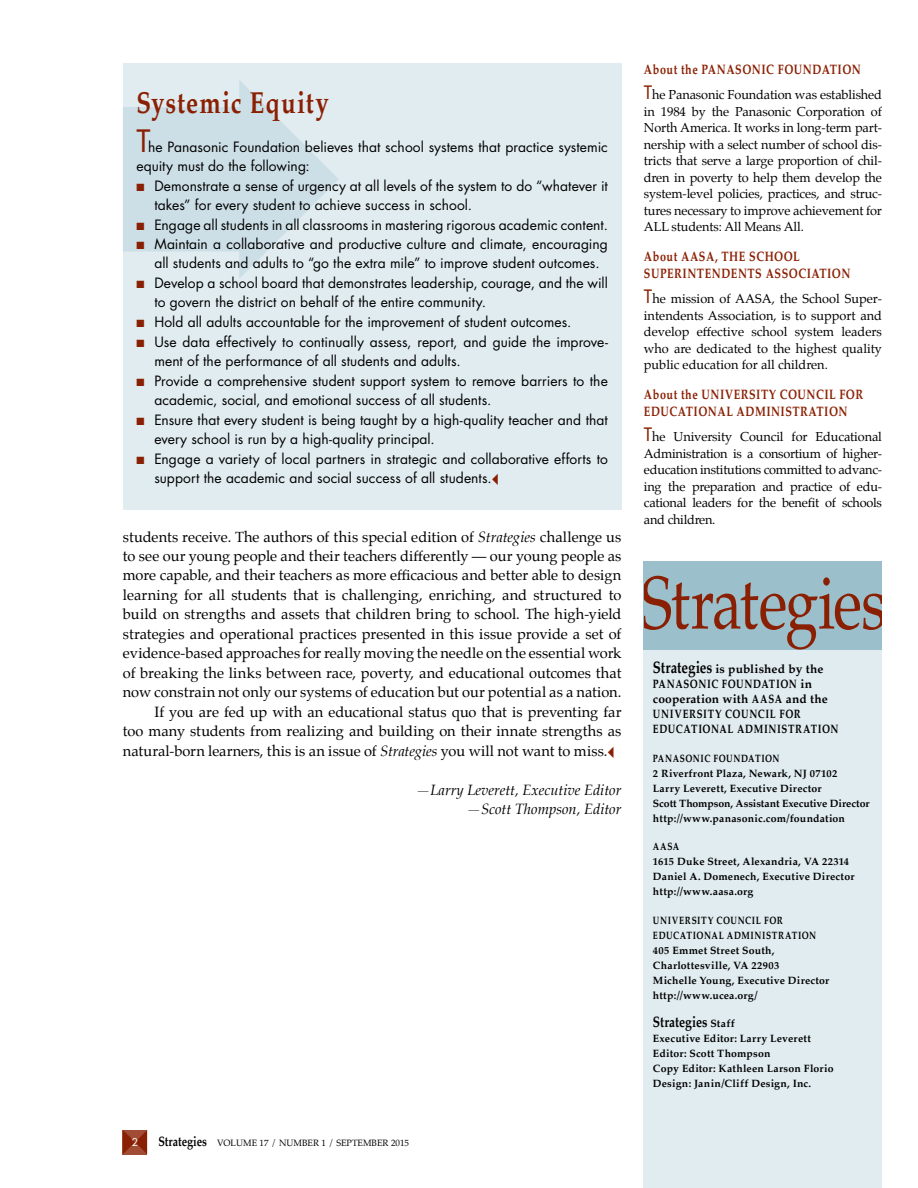
<style>
.page{position:relative;width:918px;height:1188px;background:#fff}
.page>*{position:absolute;margin:0;border:0;box-sizing:border-box;transform-origin:0 0}
.t1{font:700 30px "Palatino";color:#8a2003;scale:.8 1}
.t2{font:700 15px "Palatino";color:#000;scale:.8 1}
.t3{font:14.7px/19.5px "Palatino";letter-spacing:.005em;color:#000;text-align:right}
.t4{font:italic 14.7px/19.5px "Palatino";color:#000;text-align:right}
.t5{font:13.8px/19.5px "Futura";color:#000}
.t6{font:700 13.5px/16.5px "Palatino";letter-spacing:.05em;color:#8a2003;scale:.8 1}
.t7{font:12.75px/16.5px "Palatino";letter-spacing:-.01em;color:#000;text-align:justify}
.t8{font:700 12px/15px "Palatino";letter-spacing:.065em;color:#000}
.t9{font:700 10.5px/15px "Palatino";letter-spacing:.025em;color:#000;scale:.8 1}
.t10{font:700 10.5px/15px "Palatino";letter-spacing:.025em;color:#000}
.t11{font:10.5px "Futura";color:#fff}
.t12{font:9px "Palatino";color:#000}
.s1{font-size:30px;color:#8a2003}
.s2{color:#8a2003}
.s3{font-style:italic}
.s4{font-weight:700;font-size:13.5px}
.s5{font-family:"Futura";font-size:18px;color:#8a2003}
.s6{font-size:16.5px}
.s7{font-size:10.5px}
</style>
<div class="page">
<svg style="left:123px;top:1130px;width:24px;height:24px"></svg>
<div style="left:644px;top:608px;width:238px;height:580px;background:#e1ecf0"></div>
<div style="left:644px;top:562px;width:238px;height:88px;background:#9cbfcc"></div>
<svg style="left:644px;top:576px;width:238px;height:74px"></svg>
<div style="left:123px;top:63px;width:498px;height:446px;background:#e1ecf0"></div>
<svg style="left:123px;top:80px;width:216px;height:198px"></svg>
<h1 class="t1" style="left:136px;top:77px;width:242px">Systemic Equity</h1>
<p class="t5" style="left:136px;top:136px;width:473px"><span class="s1">T</span>he Panasonic Foundation believes that school systems that practice systemic equity must do the following:</p>
<p class="t5" style="left:154px;top:175px;width:455px;text-indent:-18px"><span class="s2">■</span> Demonstrate a sense of urgency at all levels of the system to do “whatever it takes” for every student to achieve success in school.</p>
<p class="t5" style="left:136px;top:214px;width:473px"><span class="s2">■</span> Engage all students in all classrooms in mastering rigorous academic content.</p>
<p class="t5" style="left:154px;top:234px;width:455px;text-indent:-18px"><span class="s2">■</span> Maintain a collaborative and productive culture and climate, encouraging all students and adults to “go the extra mile” to improve student outcomes.</p>
<p class="t5" style="left:154px;top:273px;width:455px;text-indent:-18px"><span class="s2">■</span> Develop a school board that demonstrates leadership, courage, and the will to govern the district on behalf of the entire community.</p>
<p class="t5" style="left:136px;top:312px;width:437px"><span class="s2">■</span> Hold all adults accountable for the improvement of student outcomes.</p>
<p class="t5" style="left:154px;top:331px;width:455px;text-indent:-18px"><span class="s2">■</span> Use data effectively to continually assess, report, and guide the improve&shy;ment of the performance of all students and adults.</p>
<p class="t5" style="left:154px;top:370px;width:455px;text-indent:-18px"><span class="s2">■</span> Provide a comprehensive student support system to remove barriers to the academic, social, and emotional success of all students.</p>
<p class="t5" style="left:154px;top:409px;width:455px;text-indent:-18px"><span class="s2">■</span> Ensure that every student is being taught by a high-quality teacher and that every school is run by a high-quality principal.</p>
<p class="t5" style="left:154px;top:448px;width:455px;text-indent:-18px"><span class="s2">■</span> Engage a variety of local partners in strategic and collaborative efforts to support the academic and social success of all students.<span class="s2">✓</span></p>
<p class="t3" style="left:123px;top:527px;width:500px">students receive. The authors of this special edition of <span class="s3">Strategies</span> challenge us to see our young people and their teachers differently — our young people as more capable, and their teachers as more efficacious and better able to design learning for all students that is challenging, enriching, and structured to build on strengths and assets that children bring to school. The high-yield strategies and operational practices presented in this issue provide a set of evidence-based approaches for really moving the needle on the essential work of breaking the links between race, poverty, and educational outcomes that now constrain not only our systems of education but our potential as a nation.<br>If you are fed up with an educational status quo that is preventing far<br>too many students from realizing and building on their innate strengths as natural-born learners, this is an issue of <span class="s3">Strategies</span> you will not want to miss.<span class="s2">✓</span></p>
<p class="t4" style="left:416px;top:780px;width:207px">—Larry Leverett, Executive Editor —Scott Thompson, Editor</p>
<p class="t11" style="left:132px;top:1135px;width:8px">2</p>
<p class="t12" style="left:158px;top:1135px;width:252px"><span class="s4">Strategies</span> Volume 17 / Number 1 / September 2015</p>
<p class="t6" style="left:644px;top:61px;width:273px">About the Panasonic Foundation</p>
<p class="t7" style="left:644px;top:87px;width:240px"><span class="s5">T</span>he Panasonic Foundation was established in 1984 by the Panasonic Corporation of North America. It works in long-term part&shy;nership with a select number of school dis&shy;tricts that serve a large proportion of chil&shy;dren in poverty to help them develop the system-level policies, practices, and struc&shy;tures necessary to improve achievement for ALL students: All Means All.</p>
<p class="t6" style="left:644px;top:248px;width:58px">About AASA</p>
<p class="t6" style="left:644px;top:248px;width:260px;text-indent:71px">, The School<br>Superintendents Association</p>
<p class="t7" style="left:644px;top:291px;width:240px"><span class="s5">T</span>he mission of AASA, the School Super&shy;intendents Association, is to support and develop effective school system leaders who are dedicated to the highest quality public education for all children.</p>
<p class="t6" style="left:644px;top:386px;width:83px">About the UNIV</p>
<p class="t6" style="left:734px;top:386px;width:19px">ERSITY</p>
<p class="t6" style="left:780px;top:386px;width:11px">COUNCIL</p>
<p class="t6" style="left:839px;top:386px;width:20px">FOR</p>
<p class="t6" style="left:644px;top:403px;width:32px">EDUCATIONAL</p>
<p class="t6" style="left:737px;top:403px;width:34px">ADMINISTRATION</p>
<p class="t7" style="left:644px;top:429px;width:240px"><span class="s5">T</span>he University Council for Educational Administration is a consortium of higher&shy;education institutions committed to advanc&shy;ing the preparation and practice of edu&shy;cational leaders for the benefit of schools and children.</p>
<p class="t8" style="left:653px;top:661px;width:172px"><span class="s6">Strategies</span> is published by the<br>Panasonic Foundation in cooperation with AASA</p>
<p class="t8" style="left:653px;top:691px;width:187px;text-indent:133px">and the university council for educational administration</p>
<p class="t9" style="left:653px;top:750px;width:272px">Panasonic Foundation<br>2 Riverfront Plaza, Newark, NJ 07102<br>Larry Leverett, Executive Director<br>Scott Thompson, Assistant Executive Director http://www.panasonic.com/foundation</p>
<p class="t9" style="left:653px;top:839px;width:253px">AASA<br>1615 Duke Street, Alexandria, VA 22314<br>Daniel A. Domenech, Executive Director http://www.aasa.org</p>
<p class="t9" style="left:653px;top:912px;width:9px">UNIV</p>
<p class="t9" style="left:679px;top:912px;width:16px">ERSITY</p>
<p class="t9" style="left:716px;top:912px;width:9px">COUNCIL</p>
<p class="t9" style="left:764px;top:912px;width:16px">FOR</p>
<p class="t9" style="left:653px;top:927px;width:26px">EDUCATIONAL</p>
<p class="t9" style="left:653px;top:927px;width:222px;text-indent:74px">ADMINISTRATION<br>405 Emmet Street South,<br>Charlottesville, VA 22903<br>Michelle Young, Executive Director http://www.ucea.org/</p>
<p class="t2" style="left:653px;top:1009px;width:104px">Strategies <span class="s7">Staff</span></p>
<p class="t10" style="left:653px;top:1031px;width:182px">Executive Editor: Larry Leverett<br>Editor: Scott Thompson<br>Copy Editor: Kathleen Larson Florio<br>Design: Janin/Cliff Design, Inc.</p>
</div>
